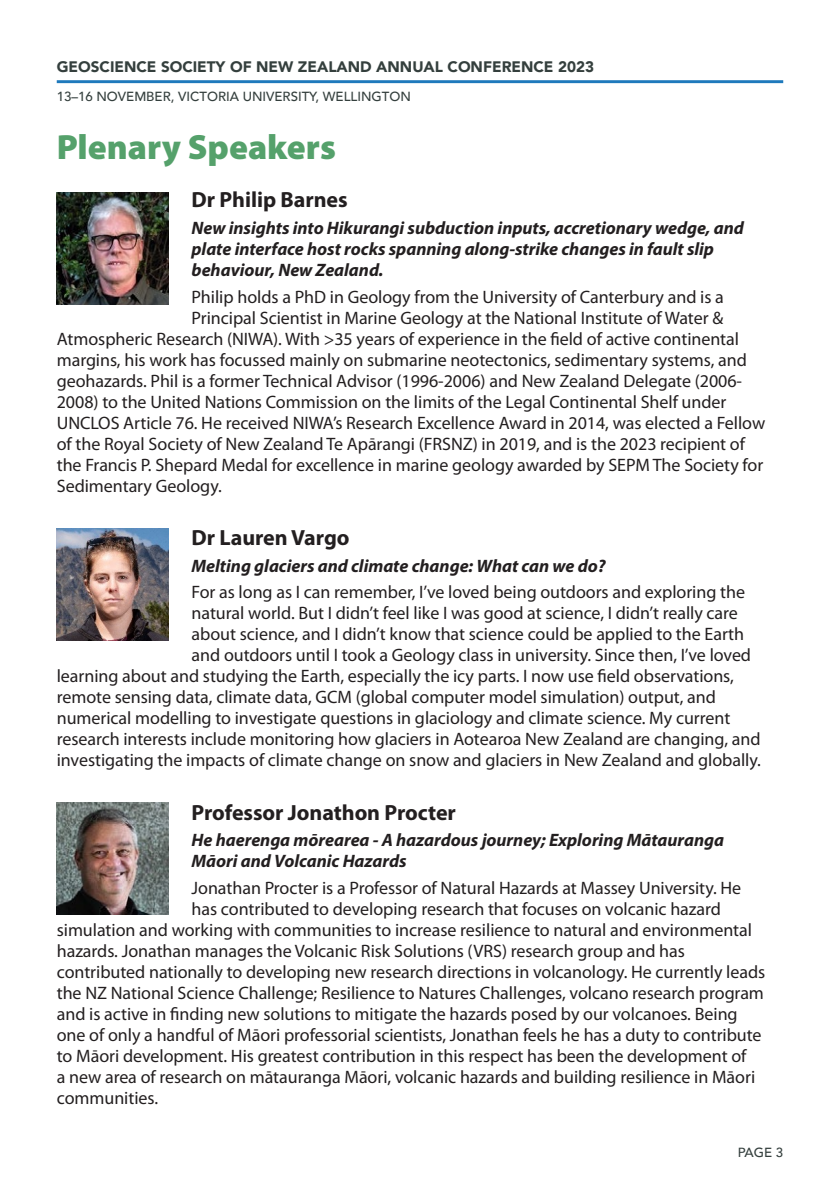
<style>
.page{position:relative;width:840px;height:1191px;background:#fff}
.page>*{position:absolute;margin:0;border:0;box-sizing:border-box;transform-origin:0 0}
.t1{font:900 35.2px "Myriad Pro";color:#55a16b}
.t2{font:700 22px "Myriad Pro";letter-spacing:-.005em;color:#231f20}
.t3{font:18px "Myriad Pro";letter-spacing:-.005em;color:#231f20}
.t4{font:italic 700 18px/21px "Myriad Pro";letter-spacing:-.005em;color:#231f20}
.t5{font:900 15.2px "Avenir";color:#343f3d}
.t6{font:500 13.2px "Avenir";color:#343f3d}
</style>
<div class="page">
<hr style="left:57px;top:80px;width:725px;height:3px;background:#1e79bc">
<img style="left:57px;top:193px;width:112px;height:112px">
<img style="left:57px;top:529px;width:112px;height:112px">
<img style="left:57px;top:803px;width:112px;height:112px">
<p class="t5" style="left:57px;top:54px;width:538px">GEOSCIENCE SOCIETY OF NEW ZEALAND ANNUAL CONFERENCE 2023</p>
<p class="t6" style="left:57px;top:85px;width:355px">13–16 NOVEMBER, VICTORIA UNIVERSITY, WELLINGTON</p>
<h1 class="t1" style="left:57px;top:124px;width:280px">Plenary Speakers</h1>
<p class="t2" style="left:191px;top:185px;width:157px">Dr Philip Barnes</p>
<p class="t4" style="left:191px;top:217px;width:553px">New insights into Hikurangi subduction inputs, accretionary wedge, and plate interface host rocks spanning along-strike changes in fault slip behaviour, New Zealand.</p>
<p class="t3" style="left:191px;top:285px;width:533px">Philip holds a PhD in Geology from the University of Canterbury and is a</p>
<p class="t3" style="left:191px;top:306px;width:533px">Principal Scientist in Marine Geology at the National Institute of Water &amp;</p>
<p class="t3" style="left:57px;top:327px;width:683px">Atmospheric Research (NIWA). With &gt;35 years of experience in the field of active continental</p>
<p class="t3" style="left:57px;top:348px;width:691px">margins, his work has focussed mainly on submarine neotectonics, sedimentary systems, and</p>
<p class="t3" style="left:57px;top:369px;width:686px">geohazards. Phil is a former Technical Advisor (1996-2006) and New Zealand Delegate (2006-</p>
<p class="t3" style="left:57px;top:390px;width:670px">2008) to the United Nations Commission on the limits of the Legal Continental Shelf under</p>
<p class="t3" style="left:57px;top:411px;width:709px">UNCLOS Article 76. He received NIWA’s Research Excellence Award in 2014, was elected a Fellow</p>
<p class="t3" style="left:57px;top:432px;width:689px">of the Royal Society of New Zealand Te Apārangi (FRSNZ) in 2019, and is the 2023 recipient of</p>
<p class="t3" style="left:57px;top:453px;width:707px">the Francis P. Shepard Medal for excellence in marine geology awarded by SEPM The Society for</p>
<p class="t3" style="left:57px;top:474px;width:166px">Sedimentary Geology.</p>
<p class="t2" style="left:191px;top:523px;width:159px">Dr Lauren Vargo</p>
<p class="t4" style="left:191px;top:554px;width:415px">Melting glaciers and climate change: What can we do?</p>
<p class="t3" style="left:191px;top:581px;width:554px">For as long as I can remember, I’ve loved being outdoors and exploring the</p>
<p class="t3" style="left:191px;top:602px;width:547px">natural world. But I didn’t feel like I was good at science, I didn’t really care</p>
<p class="t3" style="left:191px;top:623px;width:554px">about science, and I didn’t know that science could be applied to the Earth</p>
<p class="t3" style="left:191px;top:644px;width:560px">and outdoors until I took a Geology class in university. Since then, I’ve loved</p>
<p class="t3" style="left:57px;top:665px;width:678px">learning about and studying the Earth, especially the icy parts. I now use field observations,</p>
<p class="t3" style="left:57px;top:686px;width:660px">remote sensing data, climate data, GCM (global computer model simulation) output, and</p>
<p class="t3" style="left:57px;top:707px;width:674px">numerical modelling to investigate questions in glaciology and climate science. My current</p>
<p class="t3" style="left:57px;top:728px;width:704px">research interests include monitoring how glaciers in Aotearoa New Zealand are changing, and</p>
<p class="t3" style="left:57px;top:749px;width:705px">investigating the impacts of climate change on snow and glaciers in New Zealand and globally.</p>
<p class="t2" style="left:191px;top:798px;width:266px">Professor Jonathon Procter</p>
<p class="t4" style="left:191px;top:829px;width:533px">He haerenga mōrearea - A hazardous journey; Exploring Mātauranga<br>Māori and Volcanic Hazards</p>
<p class="t3" style="left:191px;top:877px;width:551px">Jonathan Procter is a Professor of Natural Hazards at Massey University. He</p>
<p class="t3" style="left:191px;top:898px;width:530px">has contributed to developing research that focuses on volcanic hazard</p>
<p class="t3" style="left:57px;top:919px;width:696px">simulation and working with communities to increase resilience to natural and environmental</p>
<p class="t3" style="left:57px;top:940px;width:629px">hazards. Jonathan manages the Volcanic Risk Solutions (VRS) research group and has</p>
<p class="t3" style="left:57px;top:961px;width:709px">contributed nationally to developing new research directions in volcanology. He currently leads</p>
<p class="t3" style="left:57px;top:982px;width:708px">the NZ National Science Challenge; Resilience to Natures Challenges, volcano research program</p>
<p class="t3" style="left:57px;top:1003px;width:682px">and is active in finding new solutions to mitigate the hazards posed by our volcanoes. Being</p>
<p class="t3" style="left:57px;top:1024px;width:706px">one of only a handful of Māori professorial scientists, Jonathan feels he has a duty to contribute</p>
<p class="t3" style="left:57px;top:1045px;width:690px">to Māori development. His greatest contribution in this respect has been the development of</p>
<p class="t3" style="left:57px;top:1066px;width:699px">a new area of research on mātauranga Māori, volcanic hazards and building resilience in Māori</p>
<p class="t3" style="left:57px;top:1087px;width:103px">communities.</p>
<p class="t6" style="left:737px;top:1141px;width:47px">PAGE 3</p>
</div>
